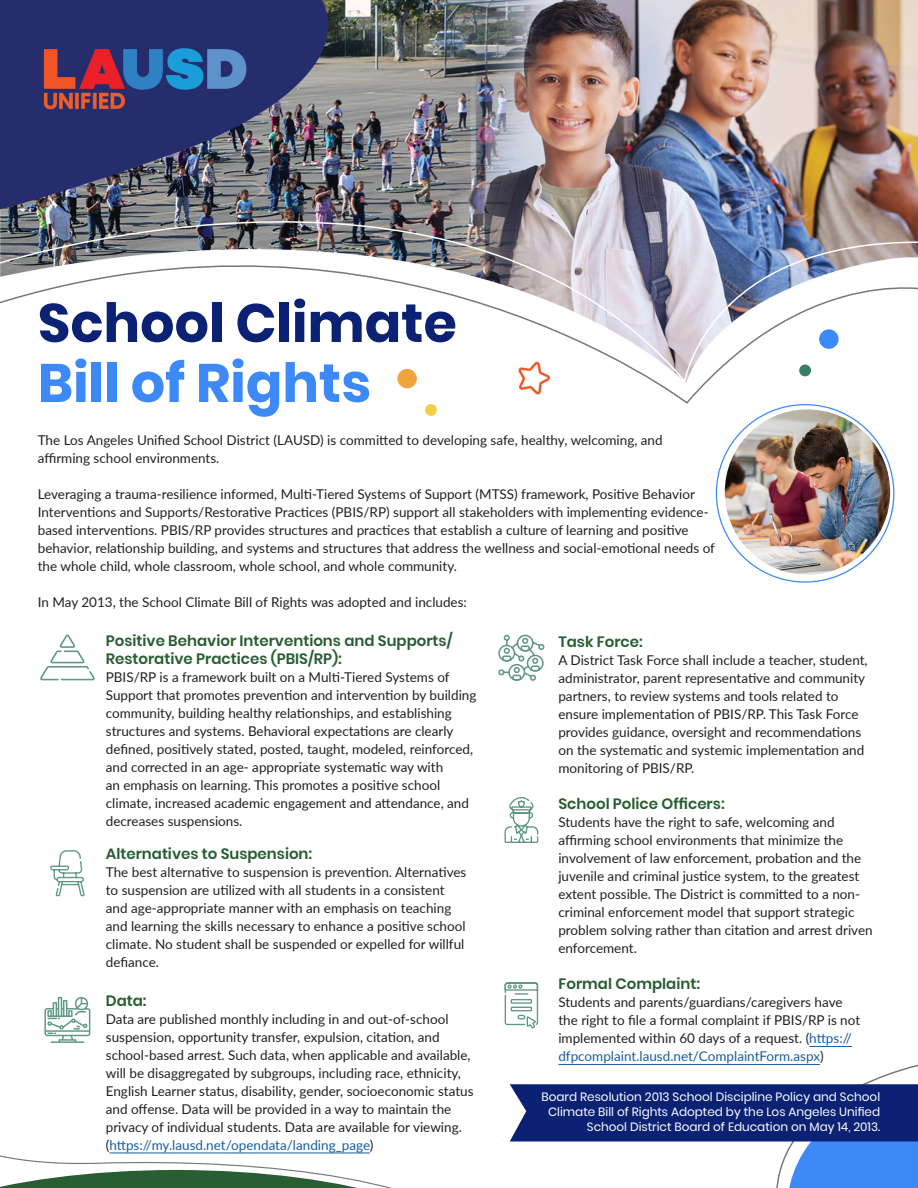
<style>
.page{position:relative;width:918px;height:1188px;background:#fff}
.page>*{position:absolute;margin:0;border:0;box-sizing:border-box;transform-origin:0 0}
.t1{font:700 54px "Poppins";color:#0a2174}
.t2{font:700 54px "Poppins";color:#3d89f7}
.t3{font:600 15px/18px "Poppins";color:#285e32}
.t4{font:13.5px/18px "Lato";color:#231f20}
.t5{font:12px/15px "Poppins";color:#fff;text-align:right}
.s1{color:#175d9e}
</style>
<div class="page">
<img style="left:0;top:0;width:918px;height:1142px">
<hr style="left:809px;top:1046px;width:43px;height:1px;background:#175d9e">
<svg style="left:510px;top:1062px;width:408px;height:126px"></svg>
<img style="left:725px;top:409px;width:165px;height:166px;border-radius:83px">
<div style="left:425px;top:404px;width:12px;height:12px;background:#f4cd45;border-radius:50%"></div>
<svg style="left:0;top:385px;width:918px;height:22px"></svg>
<img style="left:0;top:108px;width:918px;height:277px">
<svg style="left:0;top:1098px;width:496px;height:90px"></svg>
<svg style="left:40px;top:635px;width:55px;height:45px"></svg>
<svg style="left:504px;top:982px;width:35px;height:48px"></svg>
<svg style="left:504px;top:796px;width:35px;height:48px"></svg>
<svg style="left:44px;top:996px;width:46px;height:47px"></svg>
<svg style="left:50px;top:850px;width:35px;height:57px"></svg>
<svg style="left:498px;top:635px;width:46px;height:46px"></svg>
<p class="t1" style="left:38px;top:292px;width:421px">School Climate</p>
<p class="t2" style="left:38px;top:352px;width:335px">Bill of Rights</p>
<p class="t4" style="left:38px;top:431px;width:626px">The Los Angeles Unified School District (LAUSD) is committed to developing safe, healthy, welcoming, and affirming school environments.</p>
<p class="t4" style="left:38px;top:485px;width:679px">Leveraging a trauma-resilience informed, Multi-Tiered Systems of Support (MTSS) framework, Positive Behavior Interventions and Supports/Restorative Practices (PBIS/RP) support all stakeholders with implementing evidence&shy;based interventions. PBIS/RP provides structures and practices that establish a culture of learning and positive behavior, relationship building, and systems and structures that address the wellness and social-emotional needs of the whole child, whole classroom, whole school, and whole community.</p>
<p class="t4" style="left:38px;top:593px;width:431px">In May 2013, the School Climate Bill of Rights was adopted and includes:</p>
<p class="t3" style="left:106px;top:632px;width:348px">Positive Behavior Interventions and Supports/<br>Restorative Practices (PBIS/RP):</p>
<p class="t4" style="left:106px;top:667px;width:372px">PBIS/RP is a framework built on a Multi-Tiered Systems of Support that promotes prevention and intervention by building community, building healthy relationships, and establishing structures and systems. Behavioral expectations are clearly defined, positively stated, posted, taught, modeled, reinforced, and corrected in an age- appropriate systematic way with<br>an emphasis on learning. This promotes a positive school climate, increased academic engagement and attendance, and decreases suspensions.</p>
<p class="t3" style="left:106px;top:845px;width:208px">Alternatives to Suspension:</p>
<p class="t4" style="left:106px;top:862px;width:362px">The best alternative to suspension is prevention. Alternatives to suspension are utilized with all students in a consistent and age-appropriate manner with an emphasis on teaching and learning the skills necessary to enhance a positive school climate. No student shall be suspended or expelled for willful defiance.</p>
<p class="t3" style="left:106px;top:992px;width:42px">Data:</p>
<p class="t4" style="left:106px;top:1009px;width:369px">Data are published monthly including in and out-of-school suspension, opportunity transfer, expulsion, citation, and school-based arrest. Such data, when applicable and available, will be disaggregated by subgroups, including race, ethnicity, English Learner status, disability, gender, socioeconomic status and offense. Data will be provided in a way to maintain the privacy of individual students. Data are available for viewing. (<span class="s1">https://my.lausd.net/opendata/landing_page</span>)</p>
<p class="t3" style="left:558px;top:633px;width:86px">Task Force:</p>
<p class="t4" style="left:558px;top:651px;width:311px">A District Task Force shall include a teacher, student, administrator, parent representative and community partners, to review systems and tools related to ensure implementation of PBIS/RP. This Task Force provides guidance, oversight and recommendations on the systematic and systemic implementation and monitoring of PBIS/RP.</p>
<p class="t3" style="left:558px;top:795px;width:168px">School Police Officers:</p>
<p class="t4" style="left:558px;top:813px;width:316px">Students have the right to safe, welcoming and affirming school environments that minimize the involvement of law enforcement, probation and the juvenile and criminal justice system, to the greatest extent possible. The District is committed to a non&shy;criminal enforcement model that support strategic problem solving rather than citation and arrest driven enforcement.</p>
<p class="t3" style="left:558px;top:975px;width:143px">Formal Complaint:</p>
<p class="t4" style="left:558px;top:993px;width:303px">Students and parents/guardians/caregivers have the right to file a formal complaint if PBIS/RP is not implemented within 60 days of a request. (<span class="s1">https:// dfpcomplaint.lausd.net/ComplaintForm.aspx</span>)</p>
<p class="t5" style="left:542px;top:1090px;width:340px">Board Resolution 2013 School Discipline Policy and School<br>Climate Bill of Rights Adopted by the Los Angeles Unified<br>School District Board of Education on May 14, 2013.</p>
</div>
